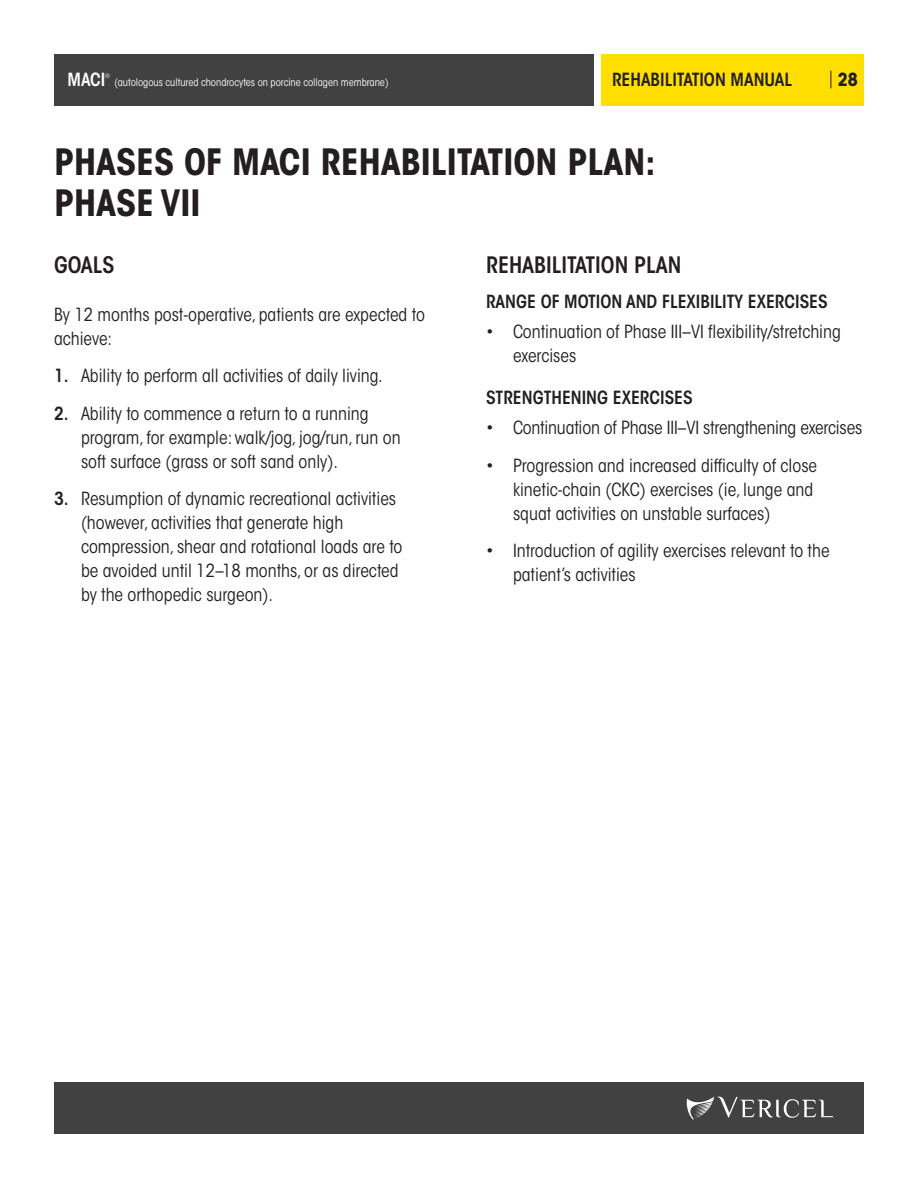
<style>
.page{position:relative;width:918px;height:1188px;background:#fff}
.page>*{position:absolute;margin:0;border:0;box-sizing:border-box;transform-origin:0 0}
.t1{font:700 condensed 36px/40.5px "ITC Avant Garde Std";color:#231f20}
.t2{font:600 condensed 22.5px "ITC Avant Garde Std";color:#231f20}
.t3{font:condensed 18px/24px "ITC Avant Garde Std";color:#231f20}
.t4{font:600 condensed 18px "ITC Avant Garde Std";color:#231f20}
.t5{font:600 condensed 18px "ITC Avant Garde Std";color:#fff}
.t6{font:700 condensed 18px "ITC Avant Garde Std";color:#231f20}
.t7{font:condensed 10.5px "ITC Avant Garde Std";color:#fff}
.t8{font:condensed 6px "ITC Avant Garde Std";color:#fff}
.s1{font-weight:600}
</style>
<div class="page">
<div style="left:601px;top:54px;width:263px;height:51px;background:#ffde00"></div>
<div style="left:54px;top:54px;width:540px;height:51px;background:#414142"></div>
<div style="left:54px;top:1083px;width:810px;height:51px;background:#414142"></div>
<svg style="left:831px;top:71px;width:1px;height:17px"></svg>
<svg style="left:687px;top:1097px;width:146px;height:23px"></svg>
<p class="t5" style="left:68px;top:68px;width:39px">MACI</p>
<p class="t6" style="left:838px;top:68px;width:22px">28</p>
<p class="t7" style="left:114px;top:76px;width:276px">(autologous cultured chondrocytes on porcine collagen membrane)</p>
<p class="t4" style="left:612px;top:68px;width:182px">REHABILITATION MANUAL</p>
<p class="t8" style="left:105px;top:72px;width:6px">®</p>
<h1 class="t1" style="left:54px;top:141px;width:603px">PHASES OF MACI REHABILITATION PLAN:<br>PHASE VII</h1>
<p class="t2" style="left:54px;top:251px;width:62px">GOALS</p>
<p class="t3" style="left:54px;top:302px;width:372px">By 12 months post-operative, patients are expected to achieve:</p>
<p class="t3" style="left:54px;top:364px;width:330px"><span class="s1">1.</span> Ability to perform all activities of daily living.</p>
<p class="t3" style="left:81px;top:401px;width:321px;text-indent:-27px"><span class="s1">2.</span> Ability to commence a return to a running program, for example: walk/jog, jog/run, run on soft surface (grass or soft sand only).</p>
<p class="t3" style="left:81px;top:487px;width:323px;text-indent:-27px"><span class="s1">3.</span> Resumption of dynamic recreational activities (however, activities that generate high compression, shear and rotational loads are to be avoided until 12–18 months, or as directed by the orthopedic surgeon).</p>
<p class="t2" style="left:486px;top:251px;width:197px">REHABILITATION PLAN</p>
<p class="t4" style="left:486px;top:290px;width:343px">RANGE OF MOTION AND FLEXIBILITY EXERCISES</p>
<p class="t3" style="left:513px;top:320px;width:329px;text-indent:-27px">• Continuation of Phase III–VI flexibility/stretching exercises</p>
<p class="t4" style="left:486px;top:386px;width:208px">STRENGTHENING EXERCISES</p>
<p class="t3" style="left:486px;top:416px;width:378px">• Continuation of Phase III–VI strengthening exercises</p>
<p class="t3" style="left:513px;top:453px;width:306px;text-indent:-27px">• Progression and increased difficulty of close kinetic-chain (CKC) exercises (ie, lunge and squat activities on unstable surfaces)</p>
<p class="t3" style="left:513px;top:539px;width:318px;text-indent:-27px">• Introduction of agility exercises relevant to the patient’s activities</p>
</div>
